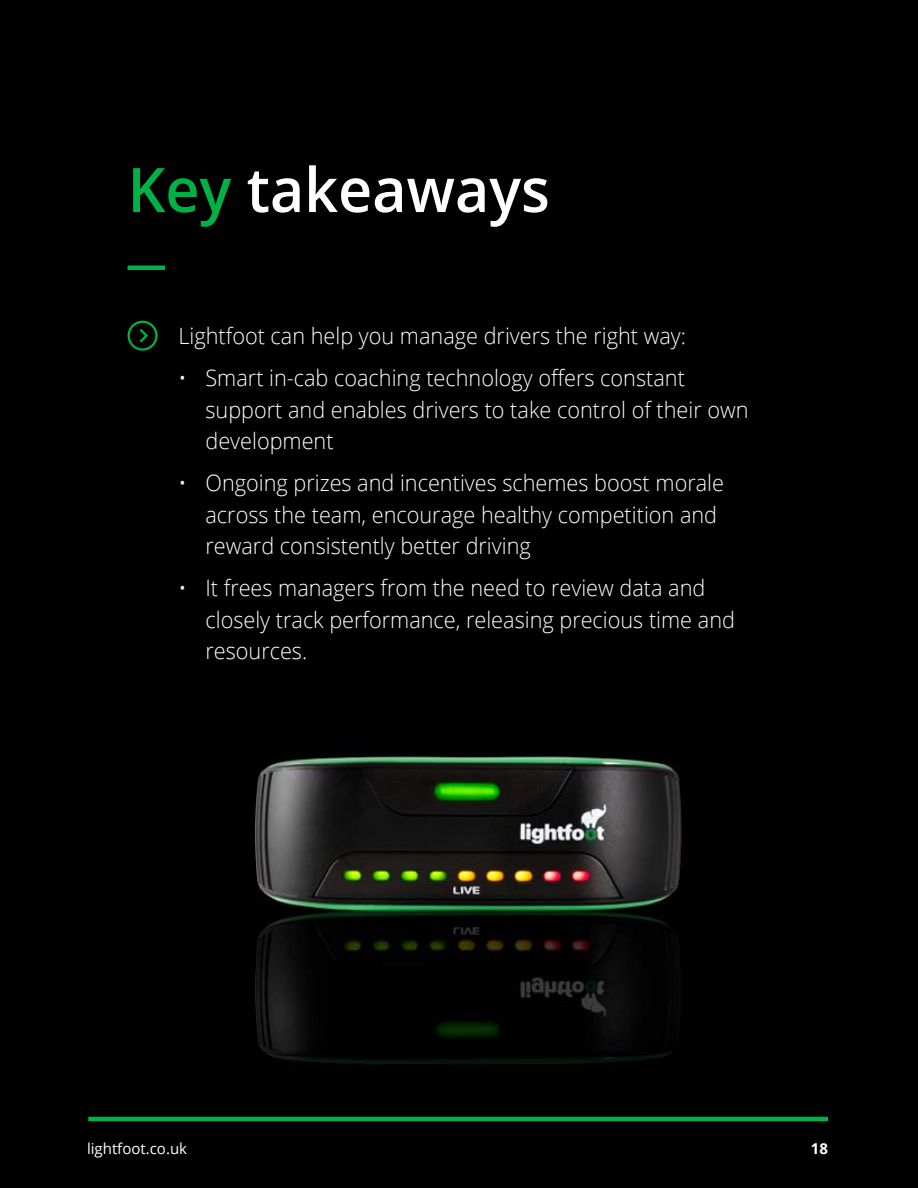
<style>
.page{position:relative;width:918px;height:1188px;background:#000}
.page>*{position:absolute;margin:0;border:0;box-sizing:border-box;transform-origin:0 0}
.t1{font:600 61.5px "Open Sans";color:#fff;scale:.96 1}
.t2{font:300 22.5px/31.5px "Open Sans";color:#fff;scale:.96 1}
.t3{font:15px "Open Sans";color:#fff}
.t4{font:700 15px "Open Sans";color:#fff}
.s1{color:#00b145}
</style>
<div class="page">
<div style="left:128px;top:321px;width:30px;height:30px;border:2px solid #00b145;border-radius:50%"></div>
<svg style="left:139px;top:328px;width:9px;height:15px"></svg>
<hr style="left:128px;top:266px;width:37px;height:4px;background:#00b145">
<img style="left:255px;top:756px;width:427px;height:308px">
<hr style="left:88px;top:1117px;width:740px;height:4px;background:#00b145">
<h1 class="t1" style="left:128px;top:148px;width:441px"><span class="s1">Key</span> takeaways</h1>
<p class="t2" style="left:178px;top:320px;width:530px">Lightfoot can help you manage drivers the right way:</p>
<p class="t2" style="left:205px;top:362px;width:567px;text-indent:-27px">• Smart in-cab coaching technology offers constant support and enables drivers to take control of their own development</p>
<p class="t2" style="left:205px;top:467px;width:542px;text-indent:-27px">• Ongoing prizes and incentives schemes boost morale across the team, encourage healthy competition and reward consistently better driving</p>
<p class="t2" style="left:205px;top:572px;width:553px;text-indent:-27px">• It frees managers from the need to review data and closely track performance, releasing precious time and resources.</p>
<p class="t3" style="left:87px;top:1139px;width:102px">lightfoot.co.uk</p>
<p class="t4" style="left:811px;top:1138px;width:19px">18</p>
</div>
